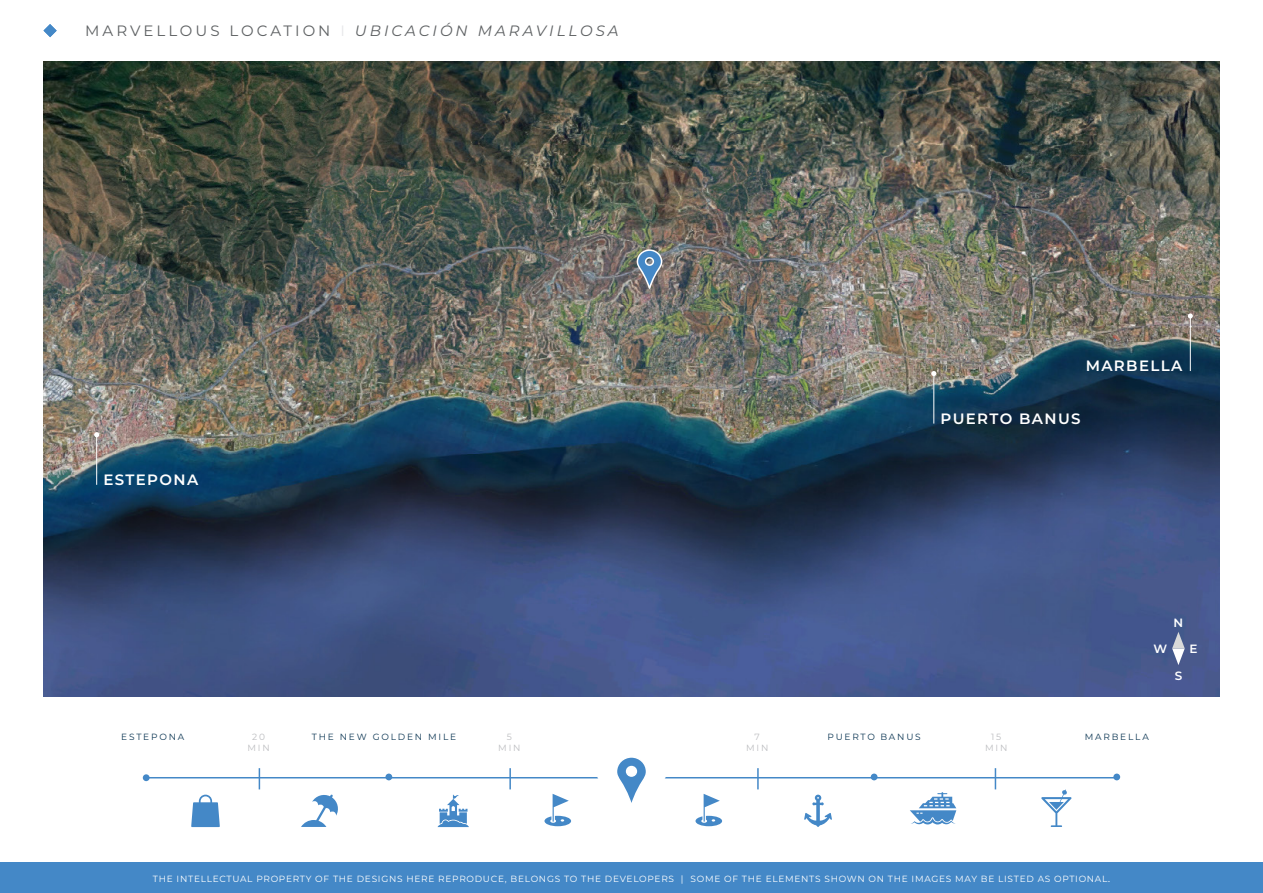
<style>
.page{position:relative;width:1263px;height:893px;background:#fff}
.page>*{position:absolute;margin:0;border:0;box-sizing:border-box;transform-origin:0 0}
.t1{font:italic 15px "Montserrat";letter-spacing:.2em;color:#5e6163}
.t2{font:600 15px "Montserrat";letter-spacing:.09em;color:#fff}
.t3{font:600 12px "Montserrat";color:#fff}
.t4{font:9px "Montserrat";letter-spacing:.08em;color:#fff}
.t5{font:9px "Montserrat";letter-spacing:.2em;color:#0d3754}
.t6{font:9px "Montserrat";letter-spacing:.2em;color:#bcbdc0}
.s1{font-style:normal}
.s2{font-style:normal;color:#e6e7e9}
.s3{font-family:"Lato"}
</style>
<div class="page">
<div style="left:0;top:862px;width:1263px;height:31px;background:#4488c7"></div>
<img style="left:43px;top:61px;width:1176px;height:635px">
<svg style="left:43px;top:24px;width:14px;height:13px"></svg>
<hr style="left:1190px;top:316px;width:1px;height:55px;background:#fff">
<svg style="left:1188px;top:313px;width:5px;height:5px"></svg>
<hr style="left:933px;top:375px;width:1px;height:49px;background:#fff">
<svg style="left:931px;top:371px;width:5px;height:5px"></svg>
<hr style="left:96px;top:436px;width:1px;height:49px;background:#fff">
<svg style="left:94px;top:432px;width:5px;height:5px"></svg>
<svg style="left:1172px;top:632px;width:13px;height:33px"></svg>
<hr style="left:145px;top:777px;width:972px;height:1px;background:#4488c7">
<div style="left:385px;top:774px;width:7px;height:6px;background:#4488c7;border-radius:50%"></div>
<svg style="left:871px;top:774px;width:6px;height:6px"></svg>
<div style="left:1113px;top:774px;width:7px;height:6px;background:#4488c7;border-radius:50%"></div>
<div style="left:143px;top:774px;width:7px;height:7px;background:#4488c7;border-radius:50%"></div>
<svg style="left:259px;top:768px;width:1px;height:21px"></svg>
<hr style="left:509px;top:768px;width:2px;height:21px;background:#4488c7">
<hr style="left:757px;top:768px;width:2px;height:21px;background:#4488c7">
<svg style="left:995px;top:768px;width:1px;height:21px"></svg>
<svg style="left:805px;top:795px;width:26px;height:32px"></svg>
<svg style="left:910px;top:792px;width:46px;height:32px"></svg>
<svg style="left:191px;top:795px;width:29px;height:32px"></svg>
<svg style="left:301px;top:795px;width:37px;height:32px"></svg>
<svg style="left:437px;top:794px;width:32px;height:33px"></svg>
<svg style="left:1041px;top:790px;width:30px;height:37px"></svg>
<svg style="left:544px;top:794px;width:27px;height:32px"></svg>
<svg style="left:695px;top:794px;width:27px;height:32px"></svg>
<svg style="left:636px;top:249px;width:27px;height:44px"></svg>
<svg style="left:597px;top:757px;width:69px;height:46px"></svg>
<p class="t1" style="left:85px;top:21px;width:535px"><span class="s1">MARVELLOUS LOCATION</span> <span class="s2">I</span> UBICACIÓN MARAVILLOSA</p>
<p class="t2" style="left:103px;top:469px;width:96px">ESTEPONA</p>
<p class="t2" style="left:1086px;top:355px;width:98px">MARBELLA</p>
<p class="t2" style="left:941px;top:408px;width:142px">PUERTO BANUS</p>
<p class="t3" style="left:1173px;top:614px;width:11px">N</p>
<p class="t3" style="left:1153px;top:640px;width:15px">W</p>
<p class="t3" style="left:1189px;top:640px;width:10px">E</p>
<p class="t3" style="left:1175px;top:667px;width:9px">S</p>
<p class="t5" style="left:121px;top:731px;width:65px">ESTEPONA</p>
<p class="t5" style="left:312px;top:731px;width:146px">THE NEW GOLDEN MILE</p>
<p class="t6" style="left:991px;top:731px;width:12px">15</p>
<p class="t5" style="left:1085px;top:731px;width:66px">MARBELLA</p>
<p class="t6" style="left:985px;top:742px;width:24px">MIN</p>
<p class="t6" style="left:252px;top:731px;width:14px">20</p>
<p class="t6" style="left:248px;top:742px;width:24px">MIN</p>
<p class="t5" style="left:827px;top:731px;width:95px">PUERTO BANUS</p>
<p class="t6" style="left:507px;top:731px;width:7px">5</p>
<p class="t6" style="left:498px;top:742px;width:24px">MIN</p>
<p class="t6" style="left:754px;top:731px;width:7px">7</p>
<p class="t6" style="left:746px;top:742px;width:24px">MIN</p>
<p class="t4" style="left:153px;top:873px;width:959px">THE INTELLECTUAL PROPERTY OF THE DESIGNS HERE REPRODUCE, BELONGS TO THE DEVELOPERS | SOME OF THE ELEMENTS SHOWN ON THE IMAGES MAY BE LISTED AS OPTIONAL<span class="s3">.</span></p>
</div>
